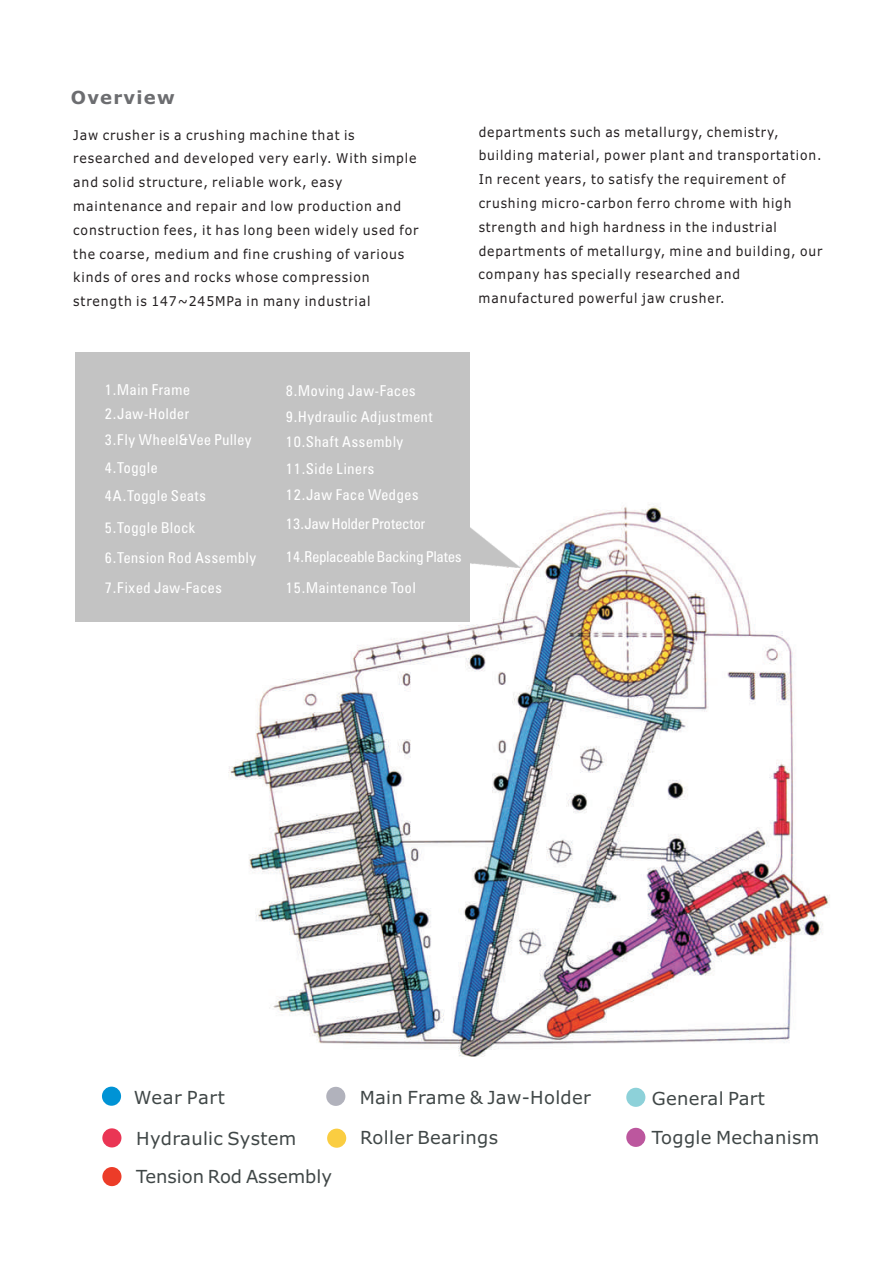
<style>
.page{position:relative;width:893px;height:1263px;background:#fff}
.page>*{position:absolute;margin:0;border:0;box-sizing:border-box;transform-origin:0 0}
.t1{font:18px "Verdana";letter-spacing:.015em;color:#404747}
.t2{font:700 18px "Verdana";letter-spacing:.07em;color:#6c6d70}
.t3{font:18px "Verdana";letter-spacing:.035em;color:#404747}
.t4{font:condensed 15px/26.1px "Zurich BT";letter-spacing:.05em;color:#fff}
.t5{font:condensed 15px/32px "Zurich BT";letter-spacing:.01em;color:#fff}
.t6{font:13.5px/23.9px "Verdana";letter-spacing:.07em;color:#231f20;scale:.91 1}
.t7{font:13.5px/23.9px "Verdana";letter-spacing:.07em;color:#231f20;scale:.92 1}
</style>
<div class="page">
<img style="left:228px;top:504px;width:602px;height:583px">
<div style="left:76px;top:353px;width:394px;height:269px;background:#c3c3c3"></div>
<img style="left:462px;top:528px;width:59px;height:39px">
<div style="left:102px;top:1086px;width:19px;height:20px;background:#0093d5;border-radius:50%"></div>
<div style="left:326px;top:1087px;width:19px;height:19px;background:#b1b2bc;border-radius:50%"></div>
<div style="left:626px;top:1088px;width:19px;height:19px;background:#8dd1d9;border-radius:50%"></div>
<div style="left:626px;top:1128px;width:19px;height:19px;background:#bc579e;border-radius:50%"></div>
<div style="left:102px;top:1128px;width:19px;height:19px;background:#ea3554;border-radius:50%"></div>
<div style="left:327px;top:1128px;width:19px;height:20px;background:#facd41;border-radius:50%"></div>
<div style="left:102px;top:1167px;width:19px;height:19px;background:#ec3c28;border-radius:50%"></div>
<h1 class="t2" style="left:71px;top:90px;width:105px">Overview</h1>
<p class="t7" style="left:73px;top:124px;width:377px">Jaw crusher is a crushing machine that is researched and developed very early. With simple and solid structure, reliable work, easy maintenance and repair and low production and construction fees, it has long been widely used for the coarse, medium and fine crushing of various kinds of ores and rocks whose compression strength is 147~245MPa in many industrial</p>
<p class="t6" style="left:479px;top:121px;width:379px">departments such as metallurgy, chemistry, building material, power plant and transportation.<br>In recent years, to satisfy the requirement of crushing micro-carbon ferro chrome with high strength and high hardness in the industrial departments of metallurgy, mine and building, our company has specially researched and manufactured powerful jaw crusher.</p>
<p class="t4" style="left:105px;top:379px;width:86px;line-height:24.2px">1.Main Frame<br>2.Jaw-Holder</p>
<p class="t4" style="left:105px;top:427px;width:148px;line-height:28.2px">3.Fly Wheel&amp;Vee Pulley<br>4.Toggle<br>4A.Toggle Seats</p>
<p class="t4" style="left:105px;top:514px;width:153px;line-height:30.2px">5.Toggle Block<br>6.Tension Rod Assembly<br>7.Fixed Jaw-Faces</p>
<p class="t4" style="left:286px;top:379px;width:148px">8.Moving Jaw-Faces<br>9.Hydraulic Adjustment<br>10.Shaft Assembly<br>11.Side Liners<br>12.Jaw Face Wedges</p>
<p class="t5" style="left:286px;top:509px;width:177px">13.Jaw Holder Protector<br>14.Replaceable Backing Plates<br>15.Maintenance Tool</p>
<h1 class="t3" style="left:134px;top:1090px;width:92px">Wear Part</h1>
<h1 class="t1" style="left:136px;top:1131px;width:162px">Hydraulic System</h1>
<h1 class="t1" style="left:136px;top:1169px;width:197px">Tension Rod Assembly</h1>
<h1 class="t1" style="left:360px;top:1090px;width:233px">Main Frame &amp; Jaw-Holder</h1>
<h1 class="t1" style="left:360px;top:1130px;width:139px">Roller Bearings</h1>
<h1 class="t1" style="left:652px;top:1130px;width:169px">Toggle Mechanism</h1>
<h1 class="t1" style="left:652px;top:1091px;width:115px">General Part</h1>
</div>
